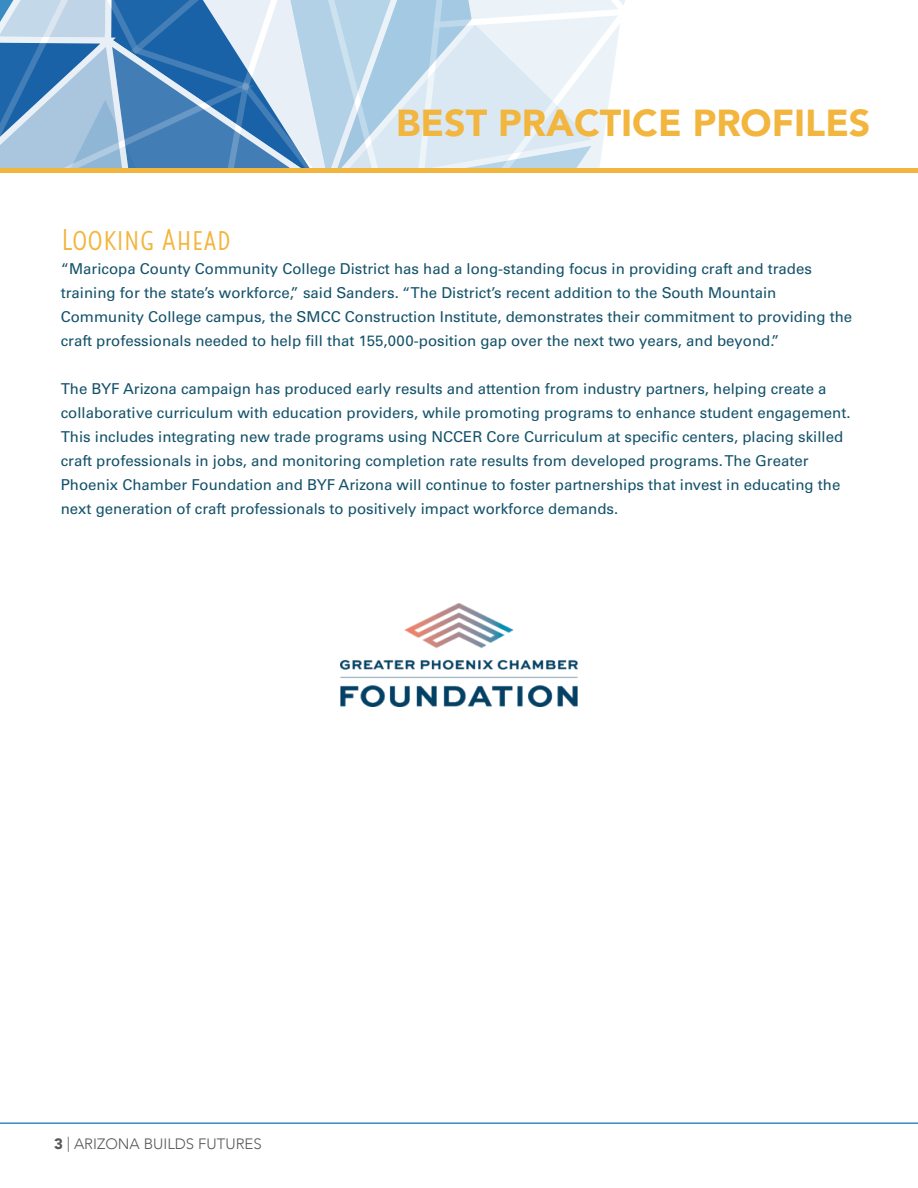
<style>
.page{position:relative;width:918px;height:1188px;background:#fff}
.page>*{position:absolute;margin:0;border:0;box-sizing:border-box;transform-origin:0 0}
.t1{font:900 37.5px "Avenir";color:#f2b53e}
.Section_Header{font:300 30px "Look Sans";letter-spacing:-.02em;color:#f2b53e}
.t2{font:15px/24px "Univers LT Std";color:#14526a}
.t3{font:300 15px "Avenir";color:#57585a}
.s1{font-weight:900}
</style>
<div class="page">
<hr style="left:0;top:1122px;width:918px;height:2px;background:#388cc3">
<svg style="left:0;top:0;width:625px;height:168px;background:#a6c4de"></svg>
<hr style="left:0;top:168px;width:918px;height:4px;background:#f2b53e">
<img style="left:341px;top:603px;width:236px;height:103px">
<p class="t1" style="left:396px;top:91px;width:476px">BEST PRACTICE PROFILES</p>
<p class="Section_Header" style="left:61px;top:222px;width:172px">Looking Ahead</p>
<p class="t2" style="left:61px;top:256px;width:793px">“Maricopa County Community College District has had a long-standing focus in providing craft and trades training for the state’s workforce,” said Sanders. “The District’s recent addition to the South Mountain Community College campus, the SMCC Construction Institute, demonstrates their commitment to providing the craft professionals needed to help fill that 155,000-position gap over the next two years, and beyond.”</p>
<p class="t2" style="left:61px;top:376px;width:791px">The BYF Arizona campaign has produced early results and attention from industry partners, helping create a collaborative curriculum with education providers, while promoting programs to enhance student engagement.<br>This includes integrating new trade programs using NCCER Core Curriculum at specific centers, placing skilled craft professionals in jobs, and monitoring completion rate results from developed programs. The Greater Phoenix Chamber Foundation and BYF Arizona will continue to foster partnerships that invest in educating the next generation of craft professionals to positively impact workforce demands.</p>
<p class="t3" style="left:54px;top:1135px;width:209px"><span class="s1">3</span> | ARIZONA BUILDS FUTURES</p>
</div>
